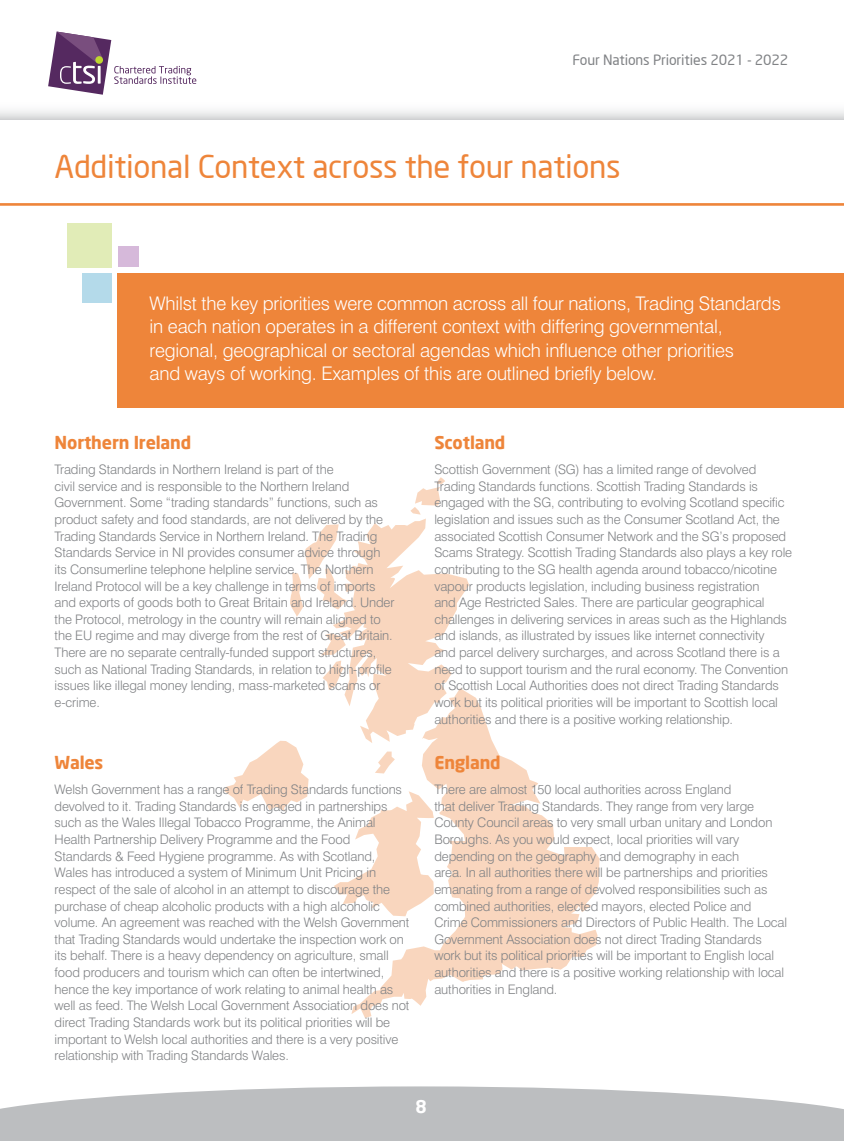
<style>
.page{position:relative;width:844px;height:1141px;background:#fff}
.page>*{position:absolute;margin:0;border:0;box-sizing:border-box;transform-origin:0 0}
.t1{font:31.15px "Neo Sans";letter-spacing:-.01em;color:#ee853a}
.t2{font:300 18.72px/23.4px "Swiss 721 BT";letter-spacing:-.01em;color:#fff}
.t3{font:700 17.5px "Neo Sans";letter-spacing:-.01em;color:#ee853a}
.t4{font:700 17.5px "Neo Sans";color:#fff}
.t5{font:14px "Neo Sans";letter-spacing:-.01em;color:#808285}
.t6{font:300 13.12px/16.6px "Swiss 721 BT";letter-spacing:-.01em;color:#808285}
</style>
<div class="page">
<div style="left:0;top:94px;width:843px;height:26px;background:linear-gradient(to bottom,#fff,#e0e1e2)"></div>
<svg style="left:0;top:1086px;width:843px;height:55px;background:#c4c6c7"></svg>
<svg style="left:48px;top:32px;width:148px;height:63px"></svg>
<div style="left:95px;top:56px;width:8px;height:8px;background:#bfd730;border-radius:50%"></div>
<svg style="left:224px;top:477px;width:245px;height:427px"></svg>
<svg style="left:351px;top:688px;width:248px;height:330px"></svg>
<div style="left:118px;top:273px;width:725px;height:134px;background:#ee853a"></div>
<div style="left:82px;top:273px;width:30px;height:30px;background:#b4daea"></div>
<div style="left:118px;top:247px;width:20px;height:20px;background:#d6b9da"></div>
<div style="left:67px;top:223px;width:45px;height:44px;background:#e1ecb7"></div>
<hr style="left:0;top:203px;width:843px;height:3px;background:#ee853a">
<p class="t5" style="left:572px;top:51px;width:217px">Four Nations Priorities 2021 - 2022</p>
<h1 class="t1" style="left:55px;top:147px;width:567px">Additional Context across the four nations</h1>
<p class="t2" style="left:149px;top:291px;width:632px">Whilst the key priorities were common across all four nations, Trading Standards in each nation operates in a different context with differing governmental, regional, geographical or sectoral agendas which influence other priorities<br>and ways of working. Examples of this are outlined briefly below.</p>
<h3 class="t3" style="left:55px;top:431px;width:138px">Northern Ireland</h3>
<p class="t6" style="left:55px;top:461px;width:341px">Trading Standards in Northern Ireland is part of the<br>civil service and is responsible to the Northern Ireland Government. Some “trading standards” functions, such as product safety and food standards, are not delivered by the Trading Standards Service in Northern Ireland. The Trading Standards Service in NI provides consumer advice through its Consumerline telephone helpline service. The Northern Ireland Protocol will be a key challenge in terms of imports and exports of goods both to Great Britain and Ireland. Under the Protocol, metrology in the country will remain aligned to the EU regime and may diverge from the rest of Great Britain.<br>There are no separate centrally-funded support structures, such as National Trading Standards, in relation to high-profile issues like illegal money lending, mass-marketed scams or e-crime.</p>
<h3 class="t3" style="left:55px;top:751px;width:50px">Wales</h3>
<p class="t6" style="left:55px;top:781px;width:356px">Welsh Government has a range of Trading Standards functions devolved to it. Trading Standards is engaged in partnerships such as the Wales Illegal Tobacco Programme, the Animal Health Partnership Delivery Programme and the Food Standards &amp; Feed Hygiene programme. As with Scotland, Wales has introduced a system of Minimum Unit Pricing in respect of the sale of alcohol in an attempt to discourage the purchase of cheap alcoholic products with a high alcoholic volume. An agreement was reached with the Welsh Government that Trading Standards would undertake the inspection work on its behalf. There is a heavy dependency on agriculture, small food producers and tourism which can often be intertwined, hence the key importance of work relating to animal health as well as feed. The Welsh Local Government Association does not direct Trading Standards work but its political priorities will be important to Welsh local authorities and there is a very positive relationship with Trading Standards Wales.</p>
<h3 class="t3" style="left:434px;top:431px;width:72px">Scotland</h3>
<p class="t6" style="left:434px;top:461px;width:359px">Scottish Government (SG) has a limited range of devolved Trading Standards functions. Scottish Trading Standards is engaged with the SG, contributing to evolving Scotland specific legislation and issues such as the Consumer Scotland Act, the associated Scottish Consumer Network and the SG’s proposed Scams Strategy. Scottish Trading Standards also plays a key role contributing to the SG health agenda around tobacco/nicotine vapour products legislation, including business registration<br>and Age Restricted Sales. There are particular geographical challenges in delivering services in areas such as the Highlands and islands, as illustrated by issues like internet connectivity<br>and parcel delivery surcharges, and across Scotland there is a need to support tourism and the rural economy. The Convention of Scottish Local Authorities does not direct Trading Standards work but its political priorities will be important to Scottish local authorities and there is a positive working relationship.</p>
<h3 class="t3" style="left:434px;top:751px;width:68px">England</h3>
<p class="t6" style="left:434px;top:781px;width:354px">There are almost 150 local authorities across England<br>that deliver Trading Standards. They range from very large County Council areas to very small urban unitary and London Boroughs. As you would expect, local priorities will vary depending on the geography and demography in each<br>area. In all authorities there will be partnerships and priorities emanating from a range of devolved responsibilities such as combined authorities, elected mayors, elected Police and Crime Commissioners and Directors of Public Health. The Local Government Association does not direct Trading Standards work but its political priorities will be important to English local authorities and there is a positive working relationship with local authorities in England.</p>
<h3 class="t4" style="left:415px;top:1095px;width:13px">8</h3>
</div>
